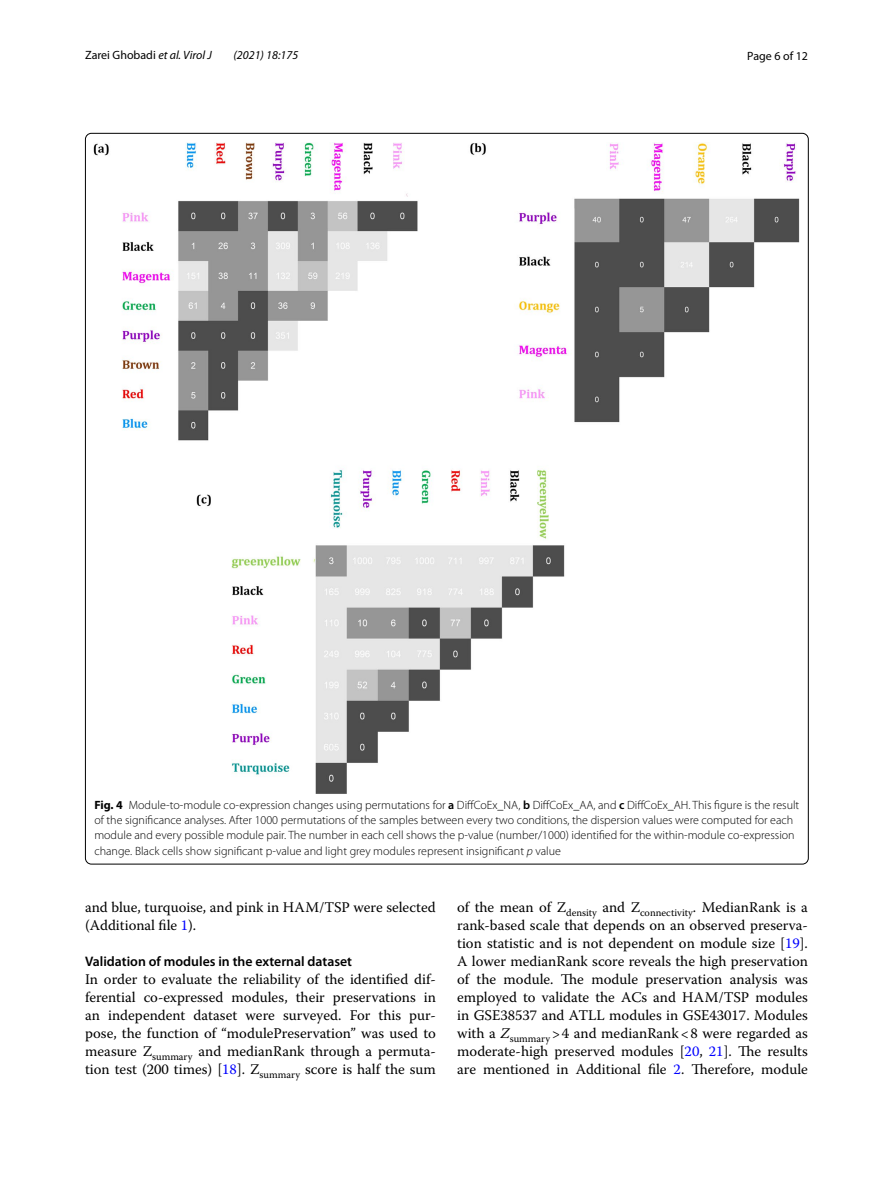
<style>
.page{position:relative;width:893px;height:1187px;background:#fff}
.page>*{position:absolute;margin:0;border:0;box-sizing:border-box;transform-origin:0 0}
.t1{font:14.7px/18px "Warnock Pro";color:#000;text-align:justify}
.t2{font:600 13.8px "Myriad Pro";color:#000}
.t3{font:300 12px/15px "Myriad Pro";color:#000}
.t4{font:12px "Myriad Pro";color:#000}
.t5{font:italic 12px "Myriad Pro";color:#000}
.s1{font-style:italic}
.s2{font-weight:700}
.s3{font-weight:600}
.s4{color:#00f}
</style>
<div class="page">
<img style="left:94px;top:142px;width:706px;height:652px">
<p class="t4" style="left:85px;top:48px;width:128px">Zarei Ghobadi <span class="s1">et al. Virol J</span></p>
<p class="t5" style="left:234px;top:48px;width:66px">(2021) 18:175</p>
<p class="t4" style="left:747px;top:48px;width:62px">Page 6 of 12</p>
<p class="t3" style="left:94px;top:798px;width:706px"><span class="s2">Fig. 4</span> Module-to-module co-expression changes using permutations for <span class="s3">a</span> DiffCoEx_NA, <span class="s3">b</span> DiffCoEx_AA, and <span class="s3">c</span> DiffCoEx_AH. This figure is the result of the significance analyses. After 1000 permutations of the samples between every two conditions, the dispersion values were computed for each module and every possible module pair. The number in each cell shows the p-value (number/1000) identified for the within-module co-expression change. Black cells show significant p-value and light grey modules represent insignificant <span class="s1">p</span> value</p>
<p class="t1" style="left:85px;top:897px;width:352px">and blue, turquoise, and pink in HAM/TSP were selected (Additional file <span class="s4">1</span>).</p>
<p class="t2" style="left:85px;top:952px;width:269px">Validation of modules in the external dataset</p>
<p class="t1" style="left:85px;top:969px;width:352px">In order to evaluate the reliability of the identified dif&shy;ferential co-expressed modules, their preservations in an independent dataset were surveyed. For this pur&shy;pose, the function of “modulePreservation” was used to measure Z<sub>summary</sub> and medianRank through a permuta&shy;tion test (200 times) [<span class="s4">18</span>]. Z<sub>summary</sub> score is half the sum</p>
<p class="t1" style="left:457px;top:897px;width:352px">of the mean of Z<sub>density</sub> and Z<sub>connectivity</sub>. MedianRank is a rank-based scale that depends on an observed preserva&shy;tion statistic and is not dependent on module size [<span class="s4">19</span>].<br>A lower medianRank score reveals the high preservation of the module. The module preservation analysis was employed to validate the ACs and HAM/TSP modules in GSE38537 and ATLL modules in GSE43017. Modules with a <span class="s1">Z</span><sub>summary</sub> &gt;4 and medianRank&lt;8 were regarded as moderate-high preserved modules [<span class="s4">20</span>, <span class="s4">21</span>]. The results are mentioned in Additional file <span class="s4">2</span>. Therefore, module</p>
</div>
